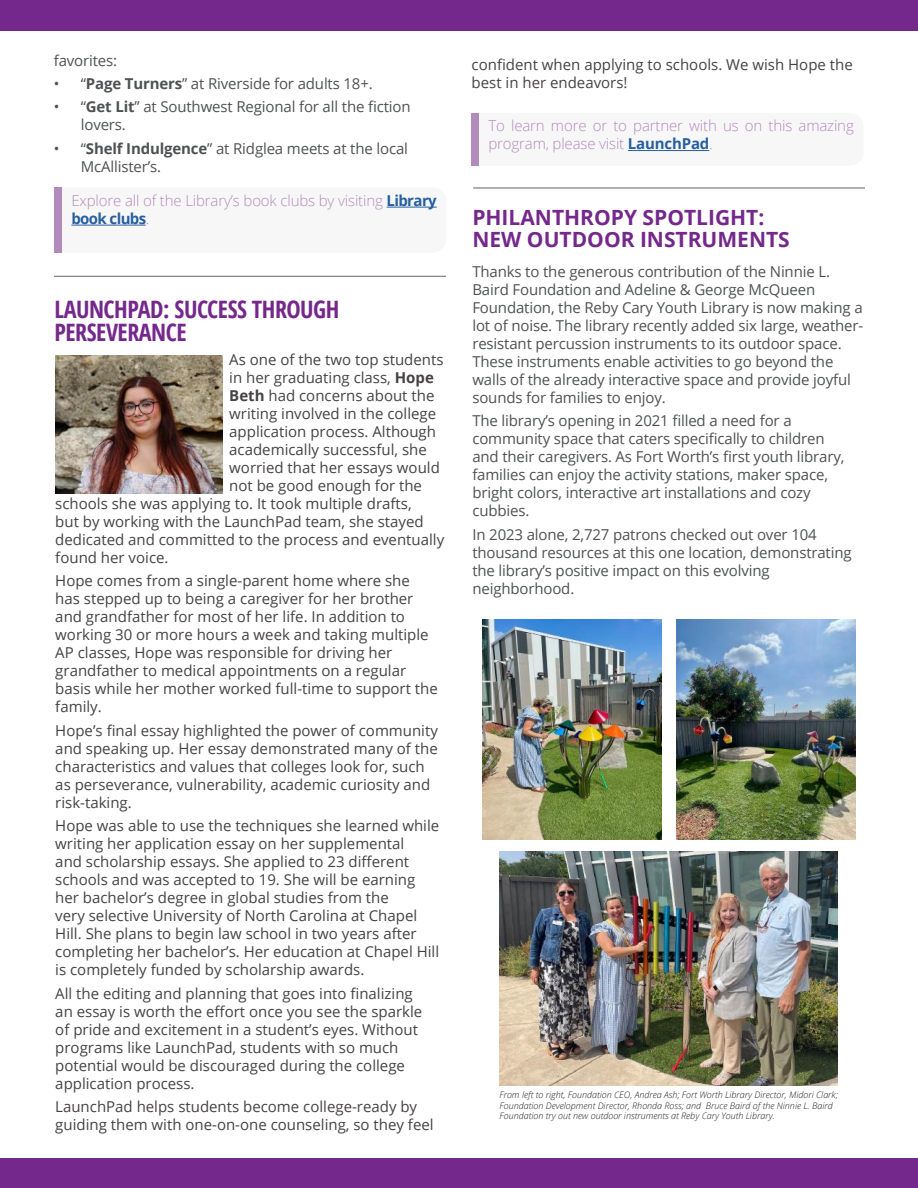
<style>
.page{position:relative;width:918px;height:1188px;background:#fff}
.page>*{position:absolute;margin:0;border:0;box-sizing:border-box;transform-origin:0 0}
.t1{font:700 condensed 24px/22.5px "Open Sans";letter-spacing:-.02em;color:#75288b}
.t2{font:700 21px/22.5px "Open Sans";color:#75288b}
.t3{font:15px/18px "Open Sans";color:#454243}
.t4{font:15px/18px "Open Sans";letter-spacing:-.01em;color:#4f5152}
.t5{font:300 15px/18px "Open Sans";letter-spacing:-.01em;color:#b28abc}
.t6{font:italic 300 9px/10.8px "Open Sans";color:#241f1f}
.s1{font-weight:700}
.s2{font-weight:700;color:#255fa0}
</style>
<div class="page">
<div style="left:0;top:1159px;width:918px;height:29px;background:#75288b"></div>
<hr style="left:54px;top:276px;width:392px;height:1px;background:#656365">
<hr style="left:473px;top:188px;width:392px;height:1px;background:#656365">
<svg style="left:71px;top:206px;width:366px;height:19px"></svg>
<div style="left:55px;top:188px;width:7px;height:65px;background:#b28abc"></div>
<hr style="left:387px;top:207px;width:50px;height:1px;background:#255fa0">
<hr style="left:71px;top:225px;width:75px;height:1px;background:#255fa0">
<svg style="left:627px;top:150px;width:83px;height:2px"></svg>
<div style="left:472px;top:113px;width:7px;height:53px;background:#b28abc"></div>
<hr style="left:628px;top:150px;width:81px;height:1px;background:#255fa0">
<img style="left:55px;top:356px;width:168px;height:137px">
<img style="left:500px;top:852px;width:338px;height:233px">
<div style="left:0;top:0;width:918px;height:31px;background:#75288b"></div>
<img style="left:677px;top:620px;width:179px;height:220px">
<img style="left:482px;top:620px;width:179px;height:220px">
<p class="t4" style="left:54px;top:51px;width:65px">favorites:</p>
<p class="t4" style="left:54px;top:74px;width:321px">• “<span class="s1">Page Turners</span>” at Riverside for adults 18+.</p>
<p class="t4" style="left:81px;top:98px;width:331px;text-indent:-27px">• “<span class="s1">Get Lit</span>” at Southwest Regional for all the fiction lovers.</p>
<p class="t4" style="left:81px;top:139px;width:329px;text-indent:-27px">• “<span class="s1">Shelf Indulgence</span>” at Ridglea meets at the local<br>McAllister’s.</p>
<p class="t5" style="left:71px;top:191px;width:367px">Explore all of the Library’s book clubs by visiting <span class="s2">Library book clubs</span>.</p>
<h1 class="t1" style="left:55px;top:298px;width:286px">LAUNCHPAD: SUCCESS THROUGH<br>PERSEVERANCE</h1>
<p class="t3" style="left:229px;top:350px;width:216px">As one of the two top students</p>
<p class="t3" style="left:229px;top:368px;width:206px">in her graduating class, <span class="s1">Hope</span></p>
<p class="t3" style="left:229px;top:386px;width:207px"><span class="s1">Beth</span> had concerns about the</p>
<p class="t3" style="left:229px;top:404px;width:208px">writing involved in the college</p>
<p class="t3" style="left:229px;top:422px;width:208px">application process. Although</p>
<p class="t3" style="left:229px;top:440px;width:199px">academically successful, she</p>
<p class="t3" style="left:229px;top:458px;width:212px">worried that her essays would</p>
<p class="t3" style="left:229px;top:476px;width:194px">not be good enough for the</p>
<p class="t3" style="left:55px;top:494px;width:358px">schools she was applying to. It took multiple drafts,</p>
<p class="t3" style="left:55px;top:512px;width:370px">but by working with the LaunchPad team, she stayed</p>
<p class="t3" style="left:55px;top:530px;width:390px">dedicated and committed to the process and eventually</p>
<p class="t3" style="left:55px;top:548px;width:115px">found her voice.</p>
<p class="t3" style="left:55px;top:572px;width:384px">Hope comes from a single-parent home where she has stepped up to being a caregiver for her brother and grandfather for most of her life. In addition to working 30 or more hours a week and taking multiple AP classes, Hope was responsible for driving her grandfather to medical appointments on a regular basis while her mother worked full-time to support the family.</p>
<p class="t3" style="left:55px;top:721px;width:384px">Hope’s final essay highlighted the power of community and speaking up. Her essay demonstrated many of the characteristics and values that colleges look for, such as perseverance, vulnerability, academic curiosity and risk-taking.</p>
<p class="t3" style="left:55px;top:816px;width:386px">Hope was able to use the techniques she learned while writing her application essay on her supplemental<br>and scholarship essays. She applied to 23 different schools and was accepted to 19. She will be earning her bachelor’s degree in global studies from the<br>very selective University of North Carolina at Chapel Hill. She plans to begin law school in two years after completing her bachelor’s. Her education at Chapel Hill is completely funded by scholarship awards.</p>
<p class="t3" style="left:55px;top:984px;width:368px">All the editing and planning that goes into finalizing an essay is worth the effort once you see the sparkle of pride and excitement in a student’s eyes. Without programs like LaunchPad, students with so much potential would be discouraged during the college application process.</p>
<p class="t3" style="left:55px;top:1097px;width:380px">LaunchPad helps students become college-ready by guiding them with one-on-one counseling, so they feel</p>
<p class="t3" style="left:472px;top:55px;width:383px">confident when applying to schools. We wish Hope the best in her endeavors!</p>
<p class="t5" style="left:488px;top:117px;width:367px">To learn more or to partner with us on this amazing program, please visit <span class="s2">LaunchPad</span>.</p>
<h2 class="t2" style="left:472px;top:205px;width:319px">PHILANTHROPY SPOTLIGHT:<br>NEW OUTDOOR INSTRUMENTS</h2>
<p class="t4" style="left:472px;top:262px;width:392px">Thanks to the generous contribution of the Ninnie L.<br>Baird Foundation and Adeline &amp; George McQueen Foundation, the Reby Cary Youth Library is now making a lot of noise. The library recently added six large, weather&shy;resistant percussion instruments to its outdoor space.<br>These instruments enable activities to go beyond the walls of the already interactive space and provide joyful sounds for families to enjoy.</p>
<p class="t4" style="left:472px;top:411px;width:374px">The library’s opening in 2021 filled a need for a community space that caters specifically to children and their caregivers. As Fort Worth’s first youth library, families can enjoy the activity stations, maker space, bright colors, interactive art installations and cozy cubbies.</p>
<p class="t4" style="left:472px;top:525px;width:381px">In 2023 alone, 2,727 patrons checked out over 104 thousand resources at this one location, demonstrating the library’s positive impact on this evolving neighborhood.</p>
<p class="t6" style="left:499px;top:1089px;width:340px">From left to right, Foundation CEO, Andrea Ash; Fort Worth Library Director, Midori Clark;<br>Foundation Development Director, Rhonda Ross; and Bruce Baird of the Ninnie L. Baird<br>Foundation try out new outdoor instruments at Reby Cary Youth Library.</p>
</div>
